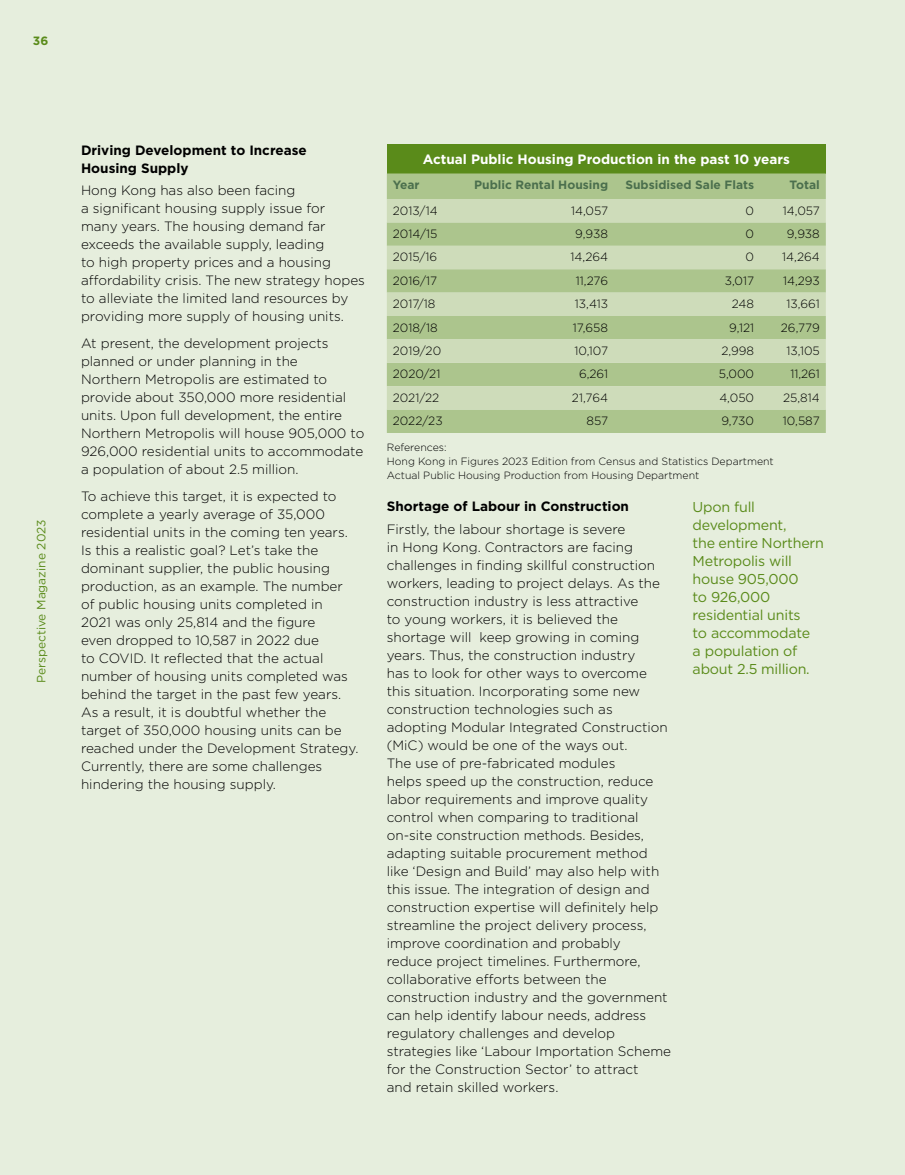
<style>
.page{position:relative;width:905px;height:1175px;background:#fff}
.page>*{position:absolute;margin:0;border:0;box-sizing:border-box;transform-origin:0 0}
.Intro_Small{font:14.25px/18px "Gotham";letter-spacing:-.015em;color:#5a8b1a}
.Body_text{font:300 13.5px/18px "Gotham";color:#000}
.Heading_3{font:700 13.5px/18px "Gotham";color:#000}
.Body_text-2{font:700 13.5px "Gotham";color:#fff}
.Body_text-3{font:300 12px "Gotham";color:#000}
.Body_text-4{font:700 12px "Gotham";color:#4b6f4d}
.Rider_Levett_Bucknall{font:12px "Gotham";color:#5a8b1a}
.Rider_Levett_Bucknall-2{font:700 12px "Gotham";color:#5a8b1a}
.Body_text-5{font:300 10.5px "Gotham";color:#000}
</style>
<div class="page">
<div style="left:0;top:0;width:904px;height:1174px;background:#e6eedd"></div>
<div style="left:387px;top:144px;width:438px;height:29px;background:#5a8b1a"></div>
<div style="left:387px;top:173px;width:438px;height:260px;background:#acc58d"></div>
<svg style="left:387px;top:199px;width:438px;height:210px;background:#bfd1a6"></svg>
<p class="Rider_Levett_Bucknall-2" style="left:33px;top:33px;width:17px">36</p>
<p class="Rider_Levett_Bucknall" style="left:34px;top:683px;width:165px;rotate:-90deg">Perspective Magazine 2023</p>
<p class="Heading_3" style="left:81px;top:141px;width:227px">Driving Development to Increase<br>Housing Supply</p>
<p class="Body_text" style="left:81px;top:181px;width:285px">Hong Kong has also been facing<br>a significant housing supply issue for many years. The housing demand far exceeds the available supply, leading<br>to high property prices and a housing affordability crisis. The new strategy hopes to alleviate the limited land resources by providing more supply of housing units.</p>
<p class="Body_text" style="left:81px;top:334px;width:285px">At present, the development projects planned or under planning in the<br>Northern Metropolis are estimated to provide about 350,000 more residential units. Upon full development, the entire Northern Metropolis will house 905,000 to 926,000 residential units to accommodate a population of about 2.5 million.</p>
<p class="Body_text" style="left:81px;top:487px;width:279px">To achieve this target, it is expected to complete a yearly average of 35,000 residential units in the coming ten years.<br>Is this a realistic goal? Let’s take the dominant supplier, the public housing production, as an example. The number of public housing units completed in<br>2021 was only 25,814 and the figure<br>even dropped to 10,587 in 2022 due<br>to COVID. It reflected that the actual number of housing units completed was behind the target in the past few years.<br>As a result, it is doubtful whether the target of 350,000 housing units can be reached under the Development Strategy.<br>Currently, there are some challenges hindering the housing supply.</p>
<p class="Intro_Small" style="left:692px;top:497px;width:133px">Upon full development,<br>the entire Northern<br>Metropolis will house 905,000<br>to 926,000 residential units<br>to accommodate<br>a population of about 2.5 million.</p>
<p class="Body_text-2" style="left:423px;top:150px;width:368px">Actual Public Housing Production in the past 10 years</p>
<p class="Body_text-4" style="left:393px;top:177px;width:28px">Year</p>
<p class="Body_text-4" style="left:474px;top:177px;width:135px">Public Rental Housing</p>
<p class="Body_text-4" style="left:625px;top:177px;width:130px">Subsidised Sale Flats</p>
<p class="Body_text-4" style="left:789px;top:177px;width:32px">Total</p>
<p class="Body_text-3" style="left:393px;top:203px;width:46px">2013/14</p>
<p class="Body_text-3" style="left:571px;top:203px;width:38px">14,057</p>
<p class="Body_text-3" style="left:745px;top:203px;width:10px">0</p>
<p class="Body_text-3" style="left:782px;top:203px;width:38px">14,057</p>
<p class="Body_text-3" style="left:393px;top:226px;width:46px">2014/15</p>
<p class="Body_text-3" style="left:575px;top:226px;width:34px">9,938</p>
<p class="Body_text-3" style="left:745px;top:226px;width:10px">0</p>
<p class="Body_text-3" style="left:787px;top:226px;width:34px">9,938</p>
<p class="Body_text-3" style="left:393px;top:249px;width:46px">2015/16</p>
<p class="Body_text-3" style="left:570px;top:249px;width:39px">14,264</p>
<p class="Body_text-3" style="left:745px;top:249px;width:10px">0</p>
<p class="Body_text-3" style="left:782px;top:249px;width:39px">14,264</p>
<p class="Body_text-3" style="left:393px;top:273px;width:46px">2016/17</p>
<p class="Body_text-3" style="left:576px;top:273px;width:34px">11,276</p>
<p class="Body_text-3" style="left:724px;top:273px;width:31px">3,017</p>
<p class="Body_text-3" style="left:783px;top:273px;width:38px">14,293</p>
<p class="Body_text-3" style="left:393px;top:296px;width:44px">2017/18</p>
<p class="Body_text-3" style="left:575px;top:296px;width:35px">13,413</p>
<p class="Body_text-3" style="left:731px;top:296px;width:24px">248</p>
<p class="Body_text-3" style="left:786px;top:296px;width:35px">13,661</p>
<p class="Body_text-3" style="left:393px;top:320px;width:46px">2018/18</p>
<p class="Body_text-3" style="left:573px;top:320px;width:37px">17,658</p>
<p class="Body_text-3" style="left:729px;top:320px;width:26px">9,121</p>
<p class="Body_text-3" style="left:780px;top:320px;width:40px">26,779</p>
<p class="Body_text-3" style="left:393px;top:343px;width:50px">2019/20</p>
<p class="Body_text-3" style="left:574px;top:343px;width:35px">10,107</p>
<p class="Body_text-3" style="left:721px;top:343px;width:34px">2,998</p>
<p class="Body_text-3" style="left:786px;top:343px;width:35px">13,105</p>
<p class="Body_text-3" style="left:393px;top:366px;width:49px">2020/21</p>
<p class="Body_text-3" style="left:579px;top:366px;width:31px">6,261</p>
<p class="Body_text-3" style="left:718px;top:366px;width:37px">5,000</p>
<p class="Body_text-3" style="left:790px;top:366px;width:31px">11,261</p>
<p class="Body_text-3" style="left:393px;top:390px;width:48px">2021/22</p>
<p class="Body_text-3" style="left:572px;top:390px;width:38px">21,764</p>
<p class="Body_text-3" style="left:719px;top:390px;width:36px">4,050</p>
<p class="Body_text-3" style="left:783px;top:390px;width:38px">25,814</p>
<p class="Body_text-3" style="left:393px;top:413px;width:51px">2022/23</p>
<p class="Body_text-3" style="left:586px;top:413px;width:23px">857</p>
<p class="Body_text-3" style="left:721px;top:413px;width:34px">9,730</p>
<p class="Body_text-3" style="left:783px;top:413px;width:38px">10,587</p>
<p class="Body_text-5" style="left:387px;top:440px;width:61px">References:</p>
<p class="Body_text-5" style="left:387px;top:454px;width:388px">Hong Kong in Figures 2023 Edition from Census and Statistics Department</p>
<p class="Body_text-5" style="left:387px;top:469px;width:314px">Actual Public Housing Production from Housing Department</p>
<p class="Heading_3" style="left:387px;top:497px;width:244px">Shortage of Labour in Construction</p>
<p class="Body_text" style="left:387px;top:520px;width:286px">Firstly, the labour shortage is severe<br>in Hong Kong. Contractors are facing challenges in finding skillful construction workers, leading to project delays. As the construction industry is less attractive<br>to young workers, it is believed the shortage will keep growing in coming years. Thus, the construction industry<br>has to look for other ways to overcome this situation. Incorporating some new construction technologies such as adopting Modular Integrated Construction (MiC) would be one of the ways out.<br>The use of pre-fabricated modules<br>helps speed up the construction, reduce labor requirements and improve quality control when comparing to traditional on-site construction methods. Besides, adapting suitable procurement method like ‘Design and Build’ may also help with this issue. The integration of design and construction expertise will definitely help streamline the project delivery process, improve coordination and probably<br>reduce project timelines. Furthermore, collaborative efforts between the construction industry and the government can help identify labour needs, address regulatory challenges and develop strategies like ‘Labour Importation Scheme for the Construction Sector’ to attract<br>and retain skilled workers.</p>
</div>
